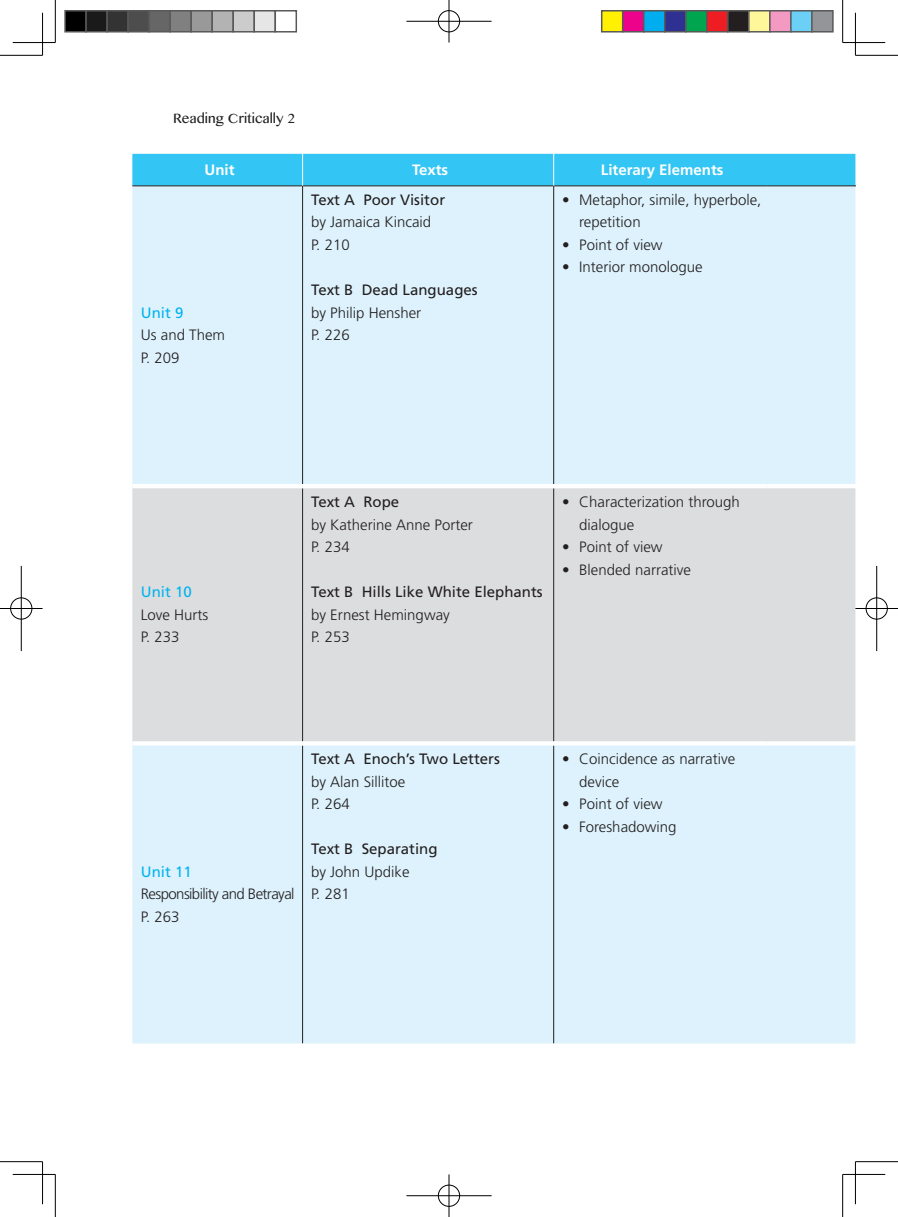
<style>
.page{position:relative;width:898px;height:1217px;background:#fff}
.page>*{position:absolute;margin:0;border:0;box-sizing:border-box;transform-origin:0 0}
.t1{font:300 15px/22.5px "Frutiger LT Std";color:#231f20}
.t2{font:15px "Frutiger LT Std";color:#231f20}
.t3{font:300 15px/22.5px "Frutiger LT Std";letter-spacing:-.04em;color:#231f20}
.t4{font:700 15px "Frutiger LT Std";color:#fff}
.t5{font:15px "Frutiger LT Std";color:#00b3ef}
.t6{font:13.5px "Malayalam MN";color:#231f20}
</style>
<div class="page">
<div style="left:132px;top:154px;width:723px;height:31px;background:#33c5f3"></div>
<div style="left:132px;top:186px;width:723px;height:857px;background:#ddf2fc"></div>
<div style="left:132px;top:488px;width:723px;height:253px;background:#dcdddf"></div>
<hr style="left:132px;top:185px;width:170px;height:1px;background:#231f20">
<hr style="left:302px;top:185px;width:251px;height:1px;background:#231f20">
<hr style="left:553px;top:185px;width:213px;height:1px;background:#231f20">
<hr style="left:766px;top:185px;width:89px;height:1px;background:#231f20">
<hr style="left:302px;top:186px;width:1px;height:298px;background:#231f20">
<hr style="left:553px;top:186px;width:1px;height:298px;background:#231f20">
<hr style="left:302px;top:488px;width:1px;height:253px;background:#231f20">
<hr style="left:553px;top:488px;width:1px;height:253px;background:#231f20">
<hr style="left:302px;top:745px;width:1px;height:298px;background:#231f20">
<hr style="left:553px;top:745px;width:1px;height:298px;background:#231f20">
<hr style="left:302px;top:154px;width:1px;height:32px;background:#fff">
<hr style="left:553px;top:154px;width:1px;height:32px;background:#fff">
<hr style="left:132px;top:484px;width:170px;height:4px;background:#fff">
<hr style="left:302px;top:484px;width:251px;height:4px;background:#fff">
<hr style="left:553px;top:484px;width:213px;height:4px;background:#fff">
<hr style="left:766px;top:484px;width:89px;height:4px;background:#fff">
<hr style="left:132px;top:741px;width:170px;height:4px;background:#fff">
<hr style="left:302px;top:741px;width:251px;height:4px;background:#fff">
<hr style="left:553px;top:741px;width:213px;height:4px;background:#fff">
<hr style="left:766px;top:741px;width:89px;height:4px;background:#fff">
<svg style="left:132px;top:1043px;width:170px;height:1px"></svg>
<svg style="left:302px;top:1043px;width:251px;height:1px"></svg>
<svg style="left:553px;top:1043px;width:213px;height:1px"></svg>
<svg style="left:766px;top:1043px;width:89px;height:1px"></svg>
<hr style="left:0;top:55px;width:43px;height:1px;background:#000">
<hr style="left:855px;top:55px;width:42px;height:1px;background:#000">
<hr style="left:0;top:1161px;width:43px;height:1px;background:#000">
<hr style="left:855px;top:1161px;width:42px;height:1px;background:#000">
<hr style="left:55px;top:0;width:1px;height:43px;background:#000">
<hr style="left:55px;top:1174px;width:1px;height:42px;background:#000">
<hr style="left:842px;top:0;width:1px;height:43px;background:#000">
<hr style="left:842px;top:1174px;width:1px;height:42px;background:#000">
<hr style="left:13px;top:42px;width:42px;height:1px;background:#000">
<hr style="left:842px;top:42px;width:42px;height:1px;background:#000">
<hr style="left:13px;top:1173px;width:42px;height:1px;background:#000">
<hr style="left:842px;top:1173px;width:42px;height:1px;background:#000">
<hr style="left:42px;top:13px;width:1px;height:42px;background:#000">
<hr style="left:42px;top:1161px;width:1px;height:42px;background:#000">
<hr style="left:854px;top:13px;width:1px;height:42px;background:#000">
<hr style="left:854px;top:1161px;width:1px;height:42px;background:#000">
<div style="left:437px;top:10px;width:23px;height:23px;border:2px solid #fff;border-radius:50%"></div>
<hr style="left:406px;top:20px;width:85px;height:2px;background:#fff">
<hr style="left:448px;top:0;width:2px;height:43px;background:#fff">
<div style="left:438px;top:10px;width:21px;height:22px;border:1px solid #000;border-radius:50%"></div>
<hr style="left:406px;top:21px;width:85px;height:1px;background:#000">
<hr style="left:448px;top:0;width:1px;height:43px;background:#000">
<div style="left:437px;top:1183px;width:23px;height:23px;border:2px solid #fff;border-radius:50%"></div>
<hr style="left:406px;top:1194px;width:85px;height:2px;background:#fff">
<hr style="left:448px;top:1174px;width:2px;height:42px;background:#fff">
<div style="left:438px;top:1184px;width:21px;height:22px;border:1px solid #000;border-radius:50%"></div>
<hr style="left:406px;top:1195px;width:85px;height:1px;background:#000">
<hr style="left:448px;top:1174px;width:1px;height:42px;background:#000">
<div style="left:10px;top:596px;width:23px;height:24px;border:2px solid #fff;border-radius:50%"></div>
<hr style="left:0;top:607px;width:43px;height:2px;background:#fff">
<hr style="left:20px;top:566px;width:2px;height:85px;background:#fff">
<div style="left:10px;top:597px;width:22px;height:22px;border:1px solid #000;border-radius:50%"></div>
<hr style="left:0;top:608px;width:43px;height:1px;background:#000">
<hr style="left:21px;top:566px;width:1px;height:85px;background:#000">
<div style="left:864px;top:596px;width:23px;height:24px;border:2px solid #fff;border-radius:50%"></div>
<hr style="left:855px;top:607px;width:42px;height:2px;background:#fff">
<hr style="left:875px;top:566px;width:2px;height:85px;background:#fff">
<div style="left:865px;top:597px;width:22px;height:22px;border:1px solid #000;border-radius:50%"></div>
<hr style="left:855px;top:608px;width:42px;height:1px;background:#000">
<hr style="left:876px;top:566px;width:1px;height:85px;background:#000">
<div style="left:65px;top:11px;width:21px;height:21px;background:#000"></div>
<div style="left:64px;top:10px;width:23px;height:23px;border:2px solid #595959"></div>
<div style="left:86px;top:11px;width:21px;height:21px;background:#1a1a1a"></div>
<div style="left:85px;top:10px;width:23px;height:23px;border:2px solid #595959"></div>
<div style="left:107px;top:11px;width:21px;height:21px;background:#333"></div>
<div style="left:106px;top:10px;width:23px;height:23px;border:2px solid #595959"></div>
<div style="left:128px;top:11px;width:21px;height:21px;background:#4d4d4d"></div>
<div style="left:127px;top:10px;width:23px;height:23px;border:2px solid #595959"></div>
<div style="left:149px;top:11px;width:21px;height:21px;background:#666"></div>
<div style="left:148px;top:10px;width:23px;height:23px;border:2px solid #595959"></div>
<div style="left:170px;top:11px;width:21px;height:21px;background:#808080"></div>
<div style="left:169px;top:10px;width:23px;height:23px;border:2px solid #595959"></div>
<div style="left:191px;top:11px;width:21px;height:21px;background:#999"></div>
<div style="left:190px;top:10px;width:23px;height:23px;border:2px solid #595959"></div>
<div style="left:212px;top:11px;width:21px;height:21px;background:#b3b3b3"></div>
<div style="left:211px;top:10px;width:23px;height:23px;border:2px solid #595959"></div>
<div style="left:233px;top:11px;width:21px;height:21px;background:#ccc"></div>
<div style="left:232px;top:10px;width:23px;height:23px;border:2px solid #595959"></div>
<div style="left:254px;top:11px;width:21px;height:21px;background:#e6e6e6"></div>
<div style="left:253px;top:10px;width:23px;height:23px;border:2px solid #595959"></div>
<div style="left:274px;top:10px;width:23px;height:23px;border:2px solid #595959"></div>
<div style="left:601px;top:11px;width:21px;height:21px;background:#fff101"></div>
<div style="left:600px;top:10px;width:23px;height:23px;border:2px solid #595959"></div>
<div style="left:622px;top:11px;width:21px;height:21px;background:#ed028c"></div>
<div style="left:621px;top:10px;width:23px;height:23px;border:2px solid #595959"></div>
<div style="left:643px;top:11px;width:21px;height:21px;background:#00aeef"></div>
<div style="left:642px;top:10px;width:23px;height:23px;border:2px solid #595959"></div>
<div style="left:664px;top:11px;width:21px;height:21px;background:#2e3092"></div>
<div style="left:663px;top:10px;width:23px;height:23px;border:2px solid #595959"></div>
<div style="left:685px;top:11px;width:21px;height:21px;background:#00a54f"></div>
<div style="left:684px;top:10px;width:23px;height:23px;border:2px solid #595959"></div>
<div style="left:706px;top:11px;width:21px;height:21px;background:#ee1d23"></div>
<div style="left:705px;top:10px;width:23px;height:23px;border:2px solid #595959"></div>
<div style="left:727px;top:11px;width:21px;height:21px;background:#231f20"></div>
<div style="left:726px;top:10px;width:23px;height:23px;border:2px solid #595959"></div>
<div style="left:748px;top:11px;width:21px;height:21px;background:#fff79a"></div>
<div style="left:747px;top:10px;width:23px;height:23px;border:2px solid #595959"></div>
<div style="left:769px;top:11px;width:21px;height:21px;background:#f499c2"></div>
<div style="left:768px;top:10px;width:23px;height:23px;border:2px solid #595959"></div>
<div style="left:790px;top:11px;width:21px;height:21px;background:#6bcff6"></div>
<div style="left:789px;top:10px;width:23px;height:23px;border:2px solid #595959"></div>
<div style="left:811px;top:11px;width:21px;height:21px;background:#939598"></div>
<div style="left:810px;top:10px;width:23px;height:23px;border:2px solid #595959"></div>
<p class="t6" style="left:173px;top:110px;width:123px">Reading Critically 2</p>
<p class="t4" style="left:204px;top:161px;width:31px">Unit</p>
<p class="t4" style="left:412px;top:161px;width:37px">Texts</p>
<p class="t4" style="left:600px;top:161px;width:124px">Literary Elements</p>
<p class="t5" style="left:141px;top:303px;width:44px">Unit 9</p>
<p class="t1" style="left:141px;top:324px;width:86px">Us and Them<br>P. 209</p>
<p class="t2" style="left:311px;top:191px;width:135px">Text A Poor Visitor</p>
<p class="t1" style="left:311px;top:211px;width:121px">by Jamaica Kincaid<br>P. 210</p>
<p class="t2" style="left:311px;top:281px;width:168px">Text B Dead Languages</p>
<p class="t1" style="left:311px;top:301px;width:112px">by Philip Hensher<br>P. 226</p>
<p class="t1" style="left:579px;top:189px;width:183px;text-indent:-17px">• Metaphor, simile, hyperbole, repetition</p>
<p class="t1" style="left:562px;top:234px;width:102px">• Point of view</p>
<p class="t1" style="left:562px;top:256px;width:142px">• Interior monologue</p>
<p class="t5" style="left:141px;top:583px;width:52px">Unit 10</p>
<p class="t1" style="left:141px;top:603px;width:69px">Love Hurts<br>P. 233</p>
<p class="t2" style="left:311px;top:493px;width:90px">Text A Rope</p>
<p class="t1" style="left:311px;top:513px;width:163px">by Katherine Anne Porter<br>P. 234</p>
<p class="t2" style="left:311px;top:583px;width:233px">Text B Hills Like White Elephants</p>
<p class="t1" style="left:311px;top:603px;width:140px">by Ernest Hemingway<br>P. 253</p>
<p class="t1" style="left:579px;top:491px;width:162px;text-indent:-17px">• Characterization through dialogue</p>
<p class="t1" style="left:562px;top:536px;width:102px">• Point of view</p>
<p class="t1" style="left:562px;top:558px;width:130px">• Blended narrative</p>
<p class="t5" style="left:141px;top:862px;width:52px">Unit 11</p>
<p class="t3" style="left:141px;top:883px;width:155px">Responsibility and Betrayal<br>P. 263</p>
<p class="t2" style="left:311px;top:750px;width:190px">Text A Enoch’s Two Letters</p>
<p class="t1" style="left:311px;top:770px;width:96px">by Alan Sillitoe<br>P. 264</p>
<p class="t2" style="left:311px;top:840px;width:128px">Text B Separating</p>
<p class="t1" style="left:311px;top:860px;width:100px">by John Updike<br>P. 281</p>
<p class="t1" style="left:579px;top:748px;width:157px;text-indent:-17px">• Coincidence as narrative device</p>
<p class="t1" style="left:562px;top:793px;width:102px">• Point of view</p>
<p class="t1" style="left:562px;top:815px;width:116px">• Foreshadowing</p>
</div>
